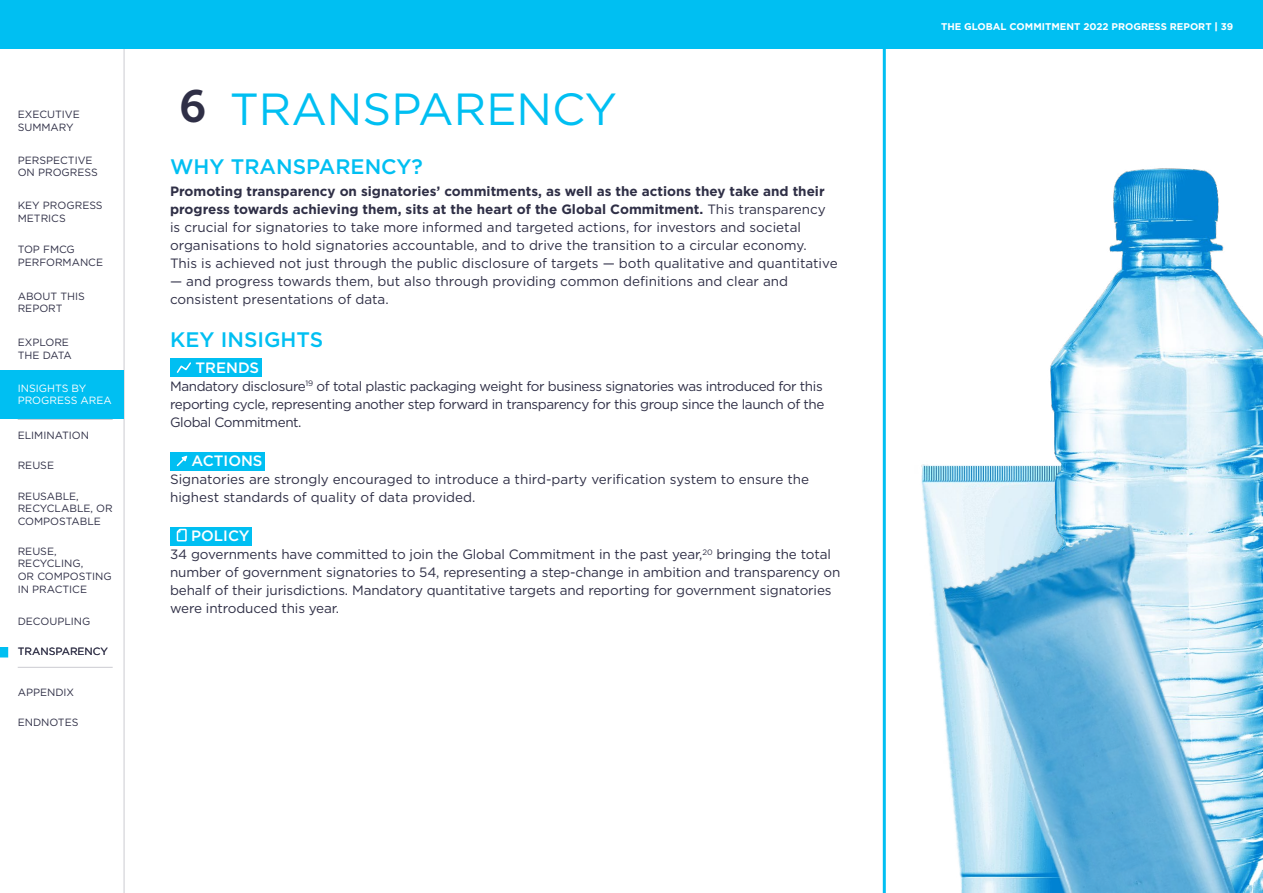
<style>
.page{position:relative;width:1263px;height:893px;background:#fff}
.page>*{position:absolute;margin:0;border:0;box-sizing:border-box;transform-origin:0 0}
.t1{font:45px "Gotham";color:#00bff2}
.t2{font:500 21px "Gotham";color:#00bff2}
.t3{font:500 15px "Gotham";color:#fff}
.t4{font:13.5px/18px "Gotham";letter-spacing:-.01em;color:#2f2f46}
.t5{font:13.5px/18px "Gotham";letter-spacing:-.03em;color:#2f2f46}
.t6{font:10.5px/12.6px "Gotham";color:#2f2f46}
.t7{font:10.5px/12.6px "Gotham";color:#fff}
.t8{font:700 9.75px "Gotham";color:#fff}
.s1{font-family:"Museo Slab 700";color:#2f2f46}
.s2{font-weight:700}
.s3{font-weight:900}
</style>
<div class="page">
<hr style="left:124px;top:0;width:1px;height:893px;background:#cbcbd1">
<div style="left:0;top:370px;width:123px;height:49px;background:#00bff2"></div>
<hr style="left:18px;top:419px;width:95px;height:1px;background:#cbcbd1">
<hr style="left:18px;top:667px;width:95px;height:1px;background:#cbcbd1">
<hr style="left:883px;top:0;width:3px;height:893px;background:#00bff2">
<div style="left:0;top:647px;width:8px;height:10px;background:#00bff2"></div>
<img style="left:882px;top:161px;width:381px;height:255px">
<img style="left:882px;top:416px;width:381px;height:477px">
<div style="left:170px;top:359px;width:91px;height:18px;background:#00bff2"></div>
<div style="left:170px;top:452px;width:95px;height:18px;background:#00bff2"></div>
<div style="left:170px;top:527px;width:82px;height:19px;background:#00bff2"></div>
<svg style="left:176px;top:362px;width:15px;height:11px"></svg>
<svg style="left:176px;top:455px;width:12px;height:12px"></svg>
<svg style="left:176px;top:528px;width:11px;height:14px"></svg>
<div style="left:0;top:0;width:1263px;height:49px;background:#00bff2"></div>
<p class="t6" style="left:18px;top:108px;width:64px">EXECUTIVE<br>SUMMARY</p>
<p class="t6" style="left:18px;top:153px;width:82px">PERSPECTIVE<br>ON PROGRESS</p>
<p class="t6" style="left:18px;top:199px;width:86px">KEY PROGRESS<br>METRICS</p>
<p class="t6" style="left:18px;top:243px;width:87px">TOP FMCG<br>PERFORMANCE</p>
<p class="t6" style="left:18px;top:289px;width:69px">ABOUT THIS<br>REPORT</p>
<p class="t6" style="left:18px;top:336px;width:56px">EXPLORE<br>THE DATA</p>
<p class="t7" style="left:18px;top:381px;width:96px">INSIGHTS BY<br>PROGRESS AREA</p>
<p class="t6" style="left:18px;top:429px;width:73px">ELIMINATION</p>
<p class="t6" style="left:18px;top:459px;width:38px">REUSE</p>
<p class="t6" style="left:18px;top:490px;width:96px">REUSABLE,<br>RECYCLABLE, OR<br>COMPOSTABLE</p>
<p class="t6" style="left:18px;top:545px;width:96px">REUSE,<br>RECYCLING,<br>OR COMPOSTING<br>IN PRACTICE</p>
<p class="t6" style="left:18px;top:615px;width:74px">DECOUPLING</p>
<p class="t6" style="left:18px;top:645px;width:92px">TRANSPARENCY</p>
<p class="t6" style="left:18px;top:686px;width:58px">APPENDIX</p>
<p class="t6" style="left:18px;top:716px;width:62px">ENDNOTES</p>
<h1 class="t1" style="left:179px;top:80px;width:439px"><span class="s1">6</span> TRANSPARENCY</h1>
<h2 class="t2" style="left:170px;top:152px;width:254px">WHY TRANSPARENCY?</h2>
<p class="t4" style="left:170px;top:182px;width:669px"><span class="s2">Promoting transparency on signatories’ commitments, as well as the actions they take and their progress towards achieving them, sits at the heart of the Global Commitment.</span> This transparency is crucial for signatories to take more informed and targeted actions, for investors and societal organisations to hold signatories accountable, and to drive the transition to a circular economy.<br>This is achieved not just through the public disclosure of targets — both qualitative and quantitative</p>
<p class="t4" style="left:170px;top:272px;width:620px">— and progress towards them, but also through providing common definitions and clear and consistent presentations of data.</p>
<h2 class="t2" style="left:170px;top:326px;width:155px">KEY INSIGHTS</h2>
<p class="t3" style="left:196px;top:358px;width:65px">TRENDS</p>
<p class="t5" style="left:170px;top:377px;width:656px">Mandatory disclosure<sup>19</sup> of total plastic packaging weight for business signatories was introduced for this reporting cycle, representing another step forward in transparency for this group since the launch of the<br>Global Commitment.</p>
<p class="t3" style="left:192px;top:451px;width:72px">ACTIONS</p>
<p class="t4" style="left:170px;top:470px;width:641px">Signatories are strongly encouraged to introduce a third-party verification system to ensure the highest standards of quality of data provided.</p>
<p class="t3" style="left:191px;top:526px;width:60px">POLICY</p>
<p class="t4" style="left:170px;top:545px;width:672px">34 governments have committed to join the Global Commitment in the past year,<sup>20</sup> bringing the total number of government signatories to 54, representing a step-change in ambition and transparency on behalf of their jurisdictions. Mandatory quantitative targets and reporting for government signatories were introduced this year.</p>
<p class="t8" style="left:941px;top:20px;width:294px">THE GLOBAL COMMITMENT 2022 PROGRESS REPORT <span class="s3">|</span> 39</p>
</div>
